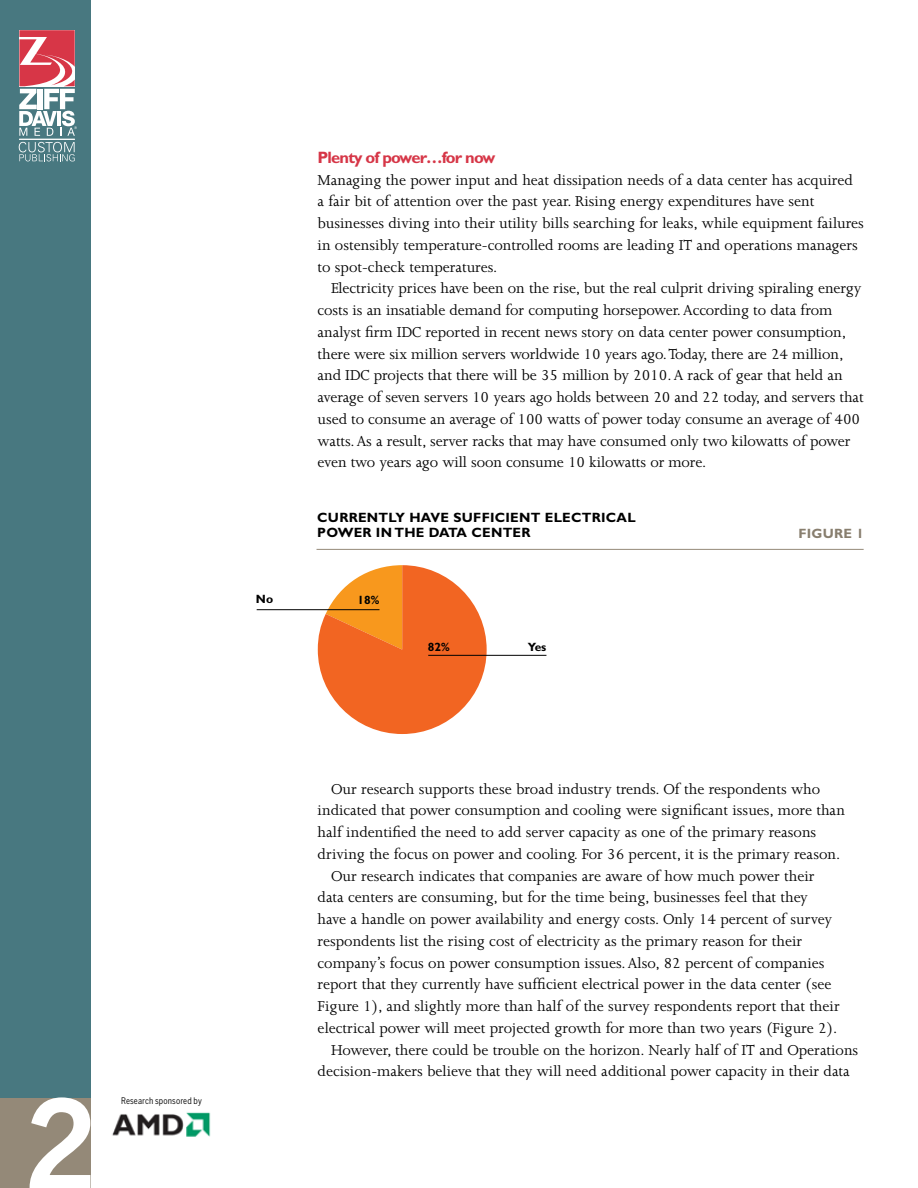
<style>
.page{position:relative;width:918px;height:1188px;background:#fff}
.page>*{position:absolute;margin:0;border:0;box-sizing:border-box;transform-origin:0 0}
.t1{font:700 121.8px "Benton Gothic";color:#fff}
.t2{font:16.5px/21.8px "Joanna MT Std";color:#000}
.t3{font:700 16.5px "Gill Sans Std";letter-spacing:-.05em;color:#d63647}
.t4{font:13.65px "DIN";color:#000}
.t5{font:700 13.5px/15px "Gill Sans Std";letter-spacing:.02em;color:#000}
.t6{font:700 13.5px "Gill Sans Std";letter-spacing:.02em;color:#887e6e}
.t7{font:700 12px "Gill Sans Std";color:#000}
.t8{font:condensed 9px "Benton Gothic";letter-spacing:.01em;color:#000}
</style>
<div class="page">
<div style="left:0;top:0;width:90px;height:1188px;background:#487880"></div>
<div style="left:0;top:1098px;width:90px;height:90px;background:#948978"></div>
<hr style="left:19px;top:139px;width:56px;height:1px;background:#fff">
<svg style="left:19px;top:30px;width:58px;height:106px"></svg>
<svg style="left:19px;top:142px;width:56px;height:19px"></svg>
<hr style="left:317px;top:549px;width:547px;height:1px;background:#948978">
<svg style="left:318px;top:565px;width:169px;height:169px"></svg>
<hr style="left:257px;top:609px;width:122px;height:1px;background:#000">
<hr style="left:428px;top:655px;width:118px;height:1px;background:#000">
<img style="left:112px;top:1112px;width:99px;height:25px">
<h1 class="t1" style="left:25px;top:1069px;width:75px">2</h1>
<p class="t8" style="left:121px;top:1096px;width:82px">Research sponsored by</p>
<p class="t3" style="left:318px;top:147px;width:179px">PLENTY OF POWER…FOR NOW</p>
<p class="t2" style="left:318px;top:169px;width:548px">Managing the power input and heat dissipation needs of a data center has acquired<br>a fair bit of attention over the past year. Rising energy expenditures have sent businesses diving into their utility bills searching for leaks, while equipment failures in ostensibly temperature-controlled rooms are leading IT and operations managers to spot-check temperatures.</p>
<p class="t2" style="left:318px;top:278px;width:548px;text-indent:14px">Electricity prices have been on the rise, but the real culprit driving spiraling energy costs is an insatiable demand for computing horsepower. According to data from analyst firm IDC reported in recent news story on data center power consumption, there were six million servers worldwide 10 years ago. Today, there are 24 million, and IDC projects that there will be 35 million by 2010. A rack of gear that held an average of seven servers 10 years ago holds between 20 and 22 today, and servers that used to consume an average of 100 watts of power today consume an average of 400 watts. As a result, server racks that may have consumed only two kilowatts of power even two years ago will soon consume 10 kilowatts or more.</p>
<p class="t4" style="left:684px;top:459px;width:47px">figure 2</p>
<p class="t5" style="left:317px;top:510px;width:320px">CURRENTLY HAVE SUFFIC IENT ELECTRICAL<br>POWER IN THE DATA CENTER</p>
<p class="t7" style="left:256px;top:592px;width:19px">NO</p>
<p class="t7" style="left:357px;top:592px;width:23px">18%</p>
<p class="t7" style="left:428px;top:640px;width:23px">82%</p>
<p class="t7" style="left:528px;top:639px;width:20px">YES</p>
<p class="t6" style="left:798px;top:525px;width:67px">FIGURE 1</p>
<p class="t2" style="left:331px;top:778px;width:491px">Our research supports these broad industry trends. Of the respondents who</p>
<p class="t2" style="left:318px;top:800px;width:529px">indicated that power consumption and cooling were significant issues, more than</p>
<p class="t2" style="left:318px;top:821px;width:500px">half indentified the need to add server capacity as one of the primary reasons</p>
<p class="t2" style="left:318px;top:843px;width:524px">driving the focus on power and cooling. For 36 percent, it is the primary reason.</p>
<p class="t2" style="left:331px;top:865px;width:485px">Our research indicates that companies are aware of how much power their</p>
<p class="t2" style="left:318px;top:887px;width:492px">data centers are consuming, but for the time being, businesses feel that they</p>
<p class="t2" style="left:318px;top:908px;width:516px">have a handle on power availability and energy costs. Only 14 percent of survey</p>
<p class="t2" style="left:318px;top:930px;width:486px">respondents list the rising cost of electricity as the primary reason for their</p>
<p class="t2" style="left:318px;top:952px;width:508px">company’s focus on power consumption issues. Also, 82 percent of companies</p>
<p class="t2" style="left:318px;top:974px;width:515px">report that they currently have sufficient electrical power in the data center (see</p>
<p class="t2" style="left:318px;top:995px;width:524px">Figure 1), and slightly more than half of the survey respondents report that their</p>
<p class="t2" style="left:318px;top:1017px;width:521px">electrical power will meet projected growth for more than two years (Figure 2).</p>
<p class="t2" style="left:331px;top:1039px;width:529px">However, there could be trouble on the horizon. Nearly half of IT and Operations</p>
<p class="t2" style="left:318px;top:1061px;width:534px">decision-makers believe that they will need additional power capacity in their data</p>
</div>
